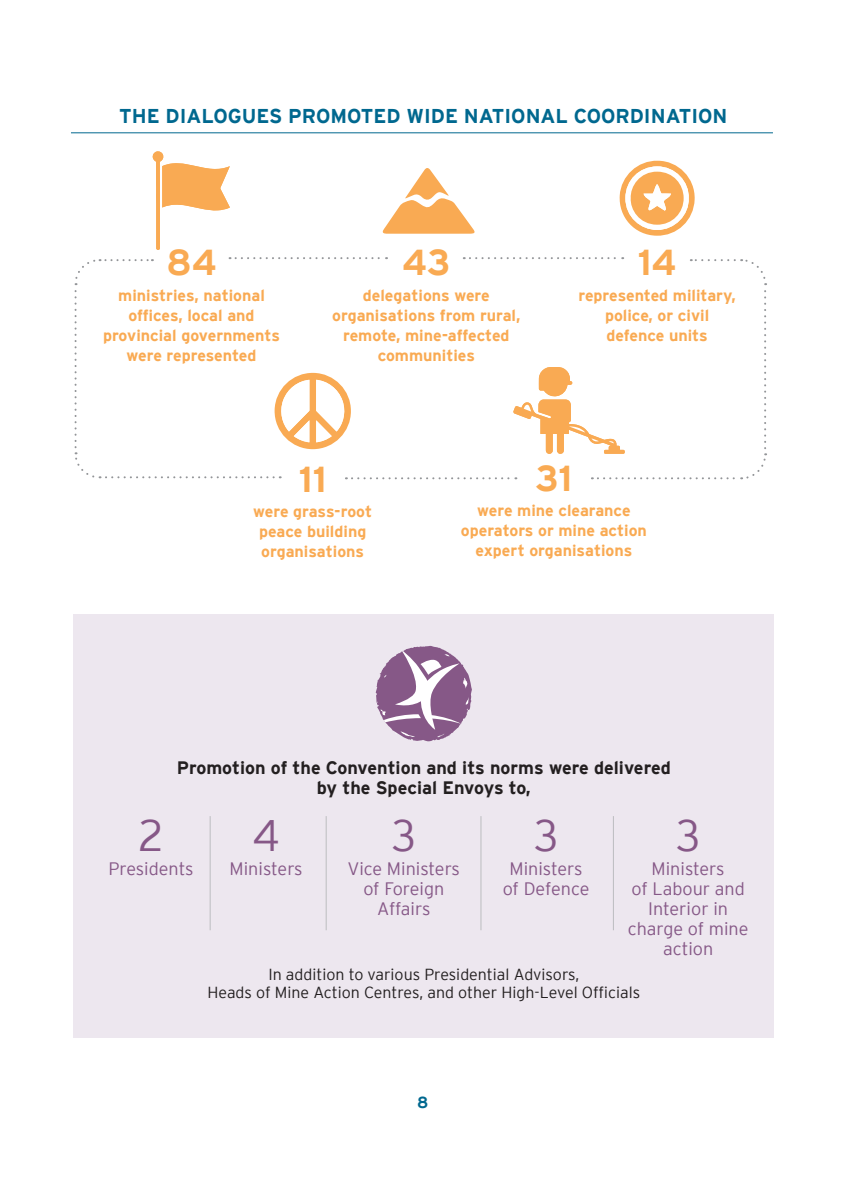
<style>
.page{position:relative;width:846px;height:1188px;background:#fff}
.page>*{position:absolute;margin:0;border:0;box-sizing:border-box;transform-origin:0 0}
.t1{font:300 44px "Interstate";color:#865887}
.t2{font:700 36px "Interstate";color:#f9aa53}
.t3{font:700 20px "Interstate";color:#00688f}
.t4{font:300 18px/20px "Interstate";color:#865887;text-align:center}
.t5{font:700 18px/20px "Interstate";color:#231f20;text-align:center}
.t6{font:700 16px/20px "Interstate";color:#f9aa53;text-align:center}
.t7{font:300 16px/18px "Interstate";color:#231f20;text-align:center}
.t8{font:700 16px "Interstate";color:#00688f}
</style>
<div class="page">
<div style="left:74px;top:614px;width:700px;height:423px;background:#ede7ef"></div>
<hr style="left:71px;top:132px;width:702px;height:1px;background:#00688f">
<svg style="left:619px;top:160px;width:76px;height:76px"></svg>
<hr style="left:210px;top:816px;width:1px;height:114px;background:#bcbdc0">
<hr style="left:326px;top:816px;width:1px;height:114px;background:#bcbdc0">
<hr style="left:481px;top:816px;width:1px;height:114px;background:#bcbdc0">
<hr style="left:613px;top:816px;width:1px;height:114px;background:#bcbdc0">
<svg style="left:152px;top:151px;width:78px;height:99px"></svg>
<svg style="left:382px;top:168px;width:93px;height:66px"></svg>
<svg style="left:375px;top:645px;width:97px;height:96px"></svg>
<svg style="left:74px;top:257px;width:693px;height:223px"></svg>
<p class="t3" style="left:119px;top:105px;width:610px">THE DIALOGUES PROMOTED WIDE NATIONAL COORDINATION</p>
<h2 class="t2" style="left:166px;top:242px;width:52px">84</h2>
<h2 class="t2" style="left:402px;top:242px;width:50px">43</h2>
<h2 class="t2" style="left:638px;top:242px;width:40px">14</h2>
<p class="t6" style="left:103px;top:285px;width:179px">ministries, national offices, local and provincial governments were represented</p>
<p class="t6" style="left:332px;top:285px;width:190px">delegations were organisations from rural, remote, mine-affected communities</p>
<p class="t6" style="left:578px;top:285px;width:159px">represented military, police, or civil defence units</p>
<h2 class="t2" style="left:299px;top:459px;width:29px">11</h2>
<h2 class="t2" style="left:536px;top:458px;width:38px">31</h2>
<p class="t6" style="left:253px;top:501px;width:120px">were grass-root peace building organisations</p>
<p class="t6" style="left:461px;top:500px;width:188px">were mine clearance operators or mine action expert organisations</p>
<p class="t5" style="left:177px;top:757px;width:496px">Promotion of the Convention and its norms were delivered by the Special Envoys to,</p>
<h1 class="t1" style="left:139px;top:811px;width:27px">2</h1>
<p class="t4" style="left:108px;top:859px;width:87px">Presidents</p>
<h1 class="t1" style="left:252px;top:811px;width:29px">4</h1>
<p class="t4" style="left:230px;top:859px;width:75px">Ministers</p>
<h1 class="t1" style="left:391px;top:811px;width:26px">3</h1>
<p class="t4" style="left:348px;top:859px;width:114px">Vice Ministers of Foreign<br>Affairs</p>
<h1 class="t1" style="left:534px;top:811px;width:26px">3</h1>
<p class="t4" style="left:503px;top:859px;width:88px">Ministers of Defence</p>
<h1 class="t1" style="left:676px;top:811px;width:26px">3</h1>
<p class="t4" style="left:628px;top:859px;width:122px">Ministers<br>of Labour and<br>Interior in charge of mine action</p>
<p class="t7" style="left:207px;top:965px;width:434px">In addition to various Presidential Advisors,<br>Heads of Mine Action Centres, and other High-Level Officials</p>
<p class="t8" style="left:417px;top:1093px;width:13px">8</p>
</div>
